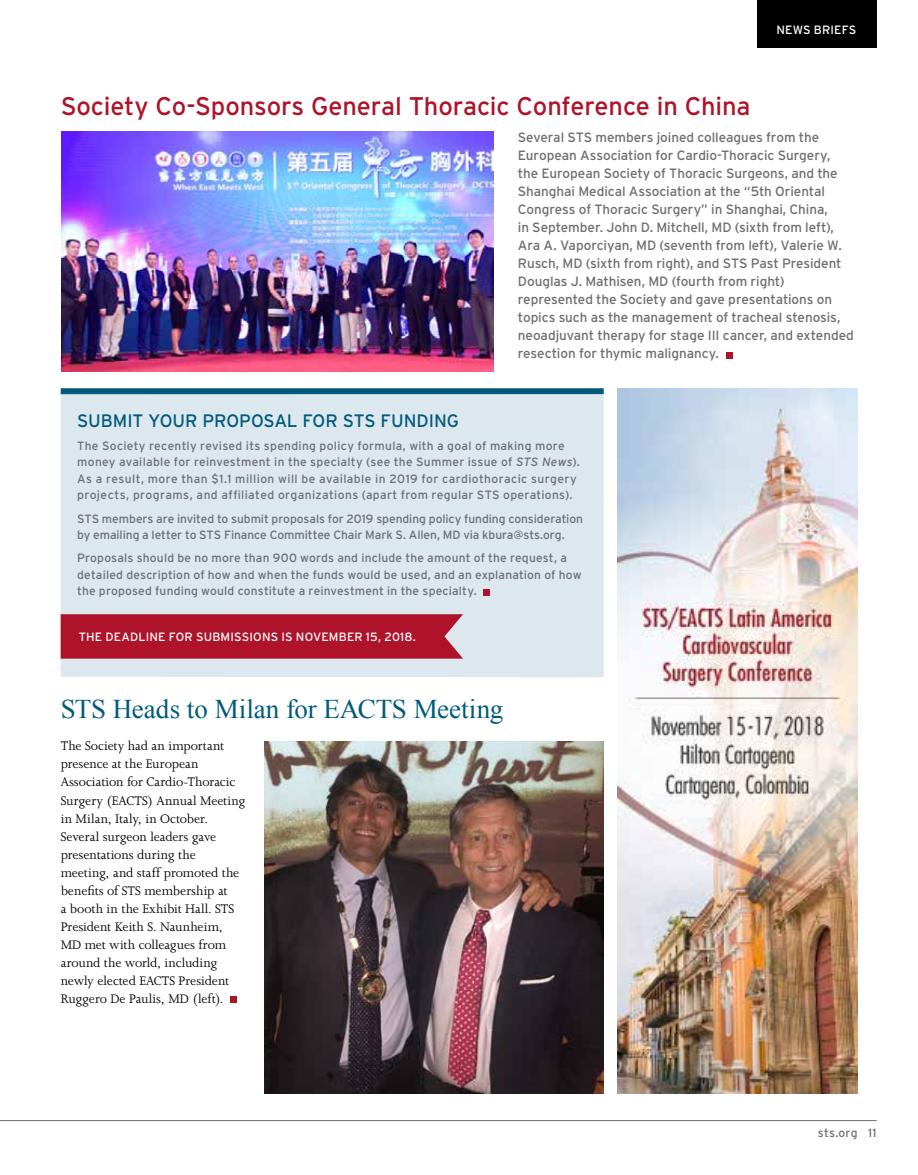
<style>
.page{position:relative;width:918px;height:1175px;background:#fff}
.page>*{position:absolute;margin:0;border:0;box-sizing:border-box;transform-origin:0 0}
.t1{font:27px "Times New Roman";letter-spacing:-.005em;color:#005a7c}
.t2{font:25.5px "Interstate";letter-spacing:-.005em;color:#ae132a}
.t3{font:18px "Interstate";letter-spacing:-.005em;color:#005a7c}
.t4{font:14.25px/18px "Joanna MT Std";color:#000}
.t5{font:13.5px/18px "Interstate";letter-spacing:-.005em;color:#6d6e71}
.t6{font:12px/16.5px "Interstate";letter-spacing:.015em;color:#6d6e71}
.t7{font:12px/16.5px "Interstate";letter-spacing:-.005em;color:#6d6e71}
.t8{font:12px "Interstate";letter-spacing:.015em;color:#fff}
.s1{font-style:italic}
</style>
<div class="page">
<hr style="left:0;top:1120px;width:877px;height:1px;background:#6d6e71">
<div style="left:726px;top:351px;width:7px;height:7px;background:#ae132a"></div>
<img style="left:61px;top:131px;width:433px;height:240px">
<div style="left:61px;top:394px;width:543px;height:283px;background:#dde7ee"></div>
<div style="left:61px;top:388px;width:543px;height:6px;background:#005a7c"></div>
<div style="left:483px;top:588px;width:7px;height:7px;background:#ae132a"></div>
<div style="left:61px;top:614px;width:402px;height:44px;background:#ae132a"></div>
<div style="left:758px;top:0;width:119px;height:47px;background:#000"></div>
<img style="left:618px;top:388px;width:240px;height:706px">
<img style="left:264px;top:741px;width:340px;height:353px">
<div style="left:230px;top:995px;width:6px;height:7px;background:#ae132a"></div>
<p class="t8" style="left:776px;top:22px;width:81px">NEWS BRIEFS</p>
<h2 class="t2" style="left:61px;top:90px;width:691px">Society Co-Sponsors General Thoracic Conference in China</h2>
<p class="t5" style="left:518px;top:128px;width:337px">Several STS members joined colleagues from the European Association for Cardio-Thoracic Surgery, the European Society of Thoracic Surgeons, and the Shanghai Medical Association at the “5th Oriental Congress of Thoracic Surgery” in Shanghai, China,<br>in September. John D. Mitchell, MD (sixth from left), Ara A. Vaporciyan, MD (seventh from left), Valerie W.<br>Rusch, MD (sixth from right), and STS Past President Douglas J. Mathisen, MD (fourth from right) represented the Society and gave presentations on topics such as the management of tracheal stenosis, neoadjuvant therapy for stage III cancer, and extended resection for thymic malignancy.</p>
<h3 class="t3" style="left:77px;top:409px;width:383px">SUBMIT YOUR PROPOSAL FOR STS FUNDING</h3>
<p class="t6" style="left:77px;top:437px;width:504px">The Society recently revised its spending policy formula, with a goal of making more money available for reinvestment in the specialty (see the Summer issue of <span class="s1">STS News</span>).<br>As a result, more than $1.1 million will be available in 2019 for cardiothoracic surgery projects, programs, and affiliated organizations (apart from regular STS operations).</p>
<p class="t7" style="left:77px;top:510px;width:507px">STS members are invited to submit proposals for 2019 spending policy funding consideration by emailing a letter to STS Finance Committee Chair Mark S. Allen, MD via kbura@sts.org.</p>
<p class="t6" style="left:77px;top:550px;width:506px">Proposals should be no more than 900 words and include the amount of the request, a detailed description of how and when the funds would be used, and an explanation of how the proposed funding would constitute a reinvestment in the specialty.</p>
<p class="t8" style="left:79px;top:629px;width:339px">THE DEADLINE FOR SUBMISSIONS IS NOVEMBER 15, 2018.</p>
<h1 class="t1" style="left:61px;top:691px;width:444px">STS Heads to Milan for EACTS Meeting</h1>
<p class="t4" style="left:61px;top:737px;width:186px">The Society had an important presence at the European<br>Association for Cardio-Thoracic<br>Surgery (EACTS) Annual Meeting in Milan, Italy, in October.<br>Several surgeon leaders gave presentations during the meeting, and staff promoted the benefits of STS membership at<br>a booth in the Exhibit Hall. STS<br>President Keith S. Naunheim,<br>MD met with colleagues from around the world, including newly elected EACTS President<br>Ruggero De Paulis, MD (left).</p>
<p class="t6" style="left:818px;top:1124px;width:60px">sts.org 11</p>
</div>
